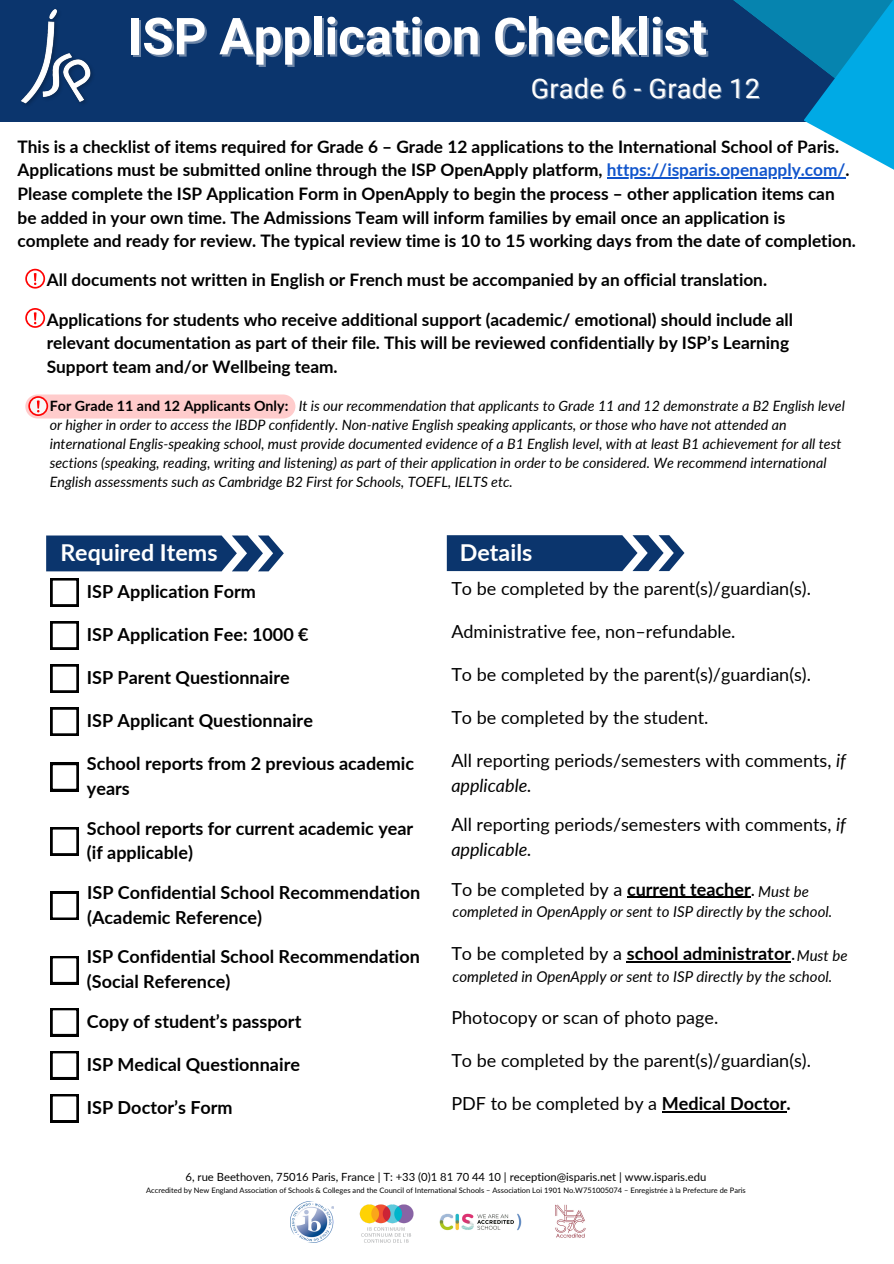
<style>
.page{position:relative;width:894px;height:1264px;background:#fff}
.page>*{position:absolute;margin:0;border:0;box-sizing:border-box;transform-origin:0 0}
.t1{font:700 51px "Roboto";color:#fff}
.t2{font:27px "Roboto";letter-spacing:.015em;color:#fff}
.t3{font:700 23.25px "Lato";color:#fff}
.t4{font:18px/24.8px "Lato";color:#000}
.t5{font:700 18px/24.8px "Lato";color:#000}
.t6{font:700 17.25px/23.7px "Lato";color:#000}
.t7{font:italic 15px/20.2px "Lato";color:#000}
.t8{font:italic 14.25px/19.2px "Lato";color:#000}
.t9{font:11.25px "Lato";color:#000}
.t10{font:7.5px "Lato";color:#000}
.s1{color:#15c}
.s2{font-weight:700;font-style:normal}
.s3{font-style:italic}
.s4{font-weight:700}
.s5{font-weight:400}
</style>
<div class="page">
<div style="left:0;top:0;width:893px;height:121px;background:#0b356d"></div>
<img style="left:21px;top:9px;width:72px;height:96px">
<svg style="left:701px;top:0;width:102px;height:179px"></svg>
<svg style="left:803px;top:0;width:90px;height:179px"></svg>
<svg style="left:50px;top:578px;width:29px;height:28px"></svg>
<svg style="left:50px;top:621px;width:29px;height:28px"></svg>
<svg style="left:50px;top:664px;width:29px;height:28px"></svg>
<svg style="left:50px;top:707px;width:29px;height:28px"></svg>
<svg style="left:50px;top:1008px;width:29px;height:28px"></svg>
<svg style="left:50px;top:1094px;width:29px;height:28px"></svg>
<hr style="left:661px;top:1111px;width:125px;height:1px;background:#000">
<svg style="left:50px;top:1051px;width:29px;height:28px"></svg>
<svg style="left:50px;top:891px;width:29px;height:28px"></svg>
<hr style="left:627px;top:896px;width:123px;height:1px;background:#000">
<svg style="left:50px;top:763px;width:29px;height:28px"></svg>
<svg style="left:50px;top:827px;width:29px;height:28px"></svg>
<img style="left:290px;top:1201px;width:43px;height:41px">
<img style="left:439px;top:1213px;width:83px;height:18px">
<img style="left:555px;top:1204px;width:31px;height:34px">
<img style="left:359px;top:1204px;width:55px;height:39px">
<div style="left:25px;top:394px;width:270px;height:24px;background:#fcc;border-radius:12px"></div>
<svg style="left:28px;top:396px;width:20px;height:20px"></svg>
<hr style="left:606px;top:177px;width:239px;height:1px;background:#15c">
<svg style="left:46px;top:535px;width:238px;height:36px;background:#2a4f7f"></svg>
<svg style="left:446px;top:535px;width:238px;height:36px;background:#294e7f"></svg>
<svg style="left:25px;top:269px;width:20px;height:19px"></svg>
<svg style="left:25px;top:308px;width:20px;height:20px"></svg>
<svg style="left:50px;top:956px;width:29px;height:28px"></svg>
<hr style="left:626px;top:961px;width:164px;height:1px;background:#000">
<p class="t1" style="left:127px;top:7px;width:581px">ISP Application Checklist</p>
<p class="t2" style="left:530px;top:73px;width:230px">Grade 6 - Grade 12</p>
<p class="t6" style="left:18px;top:134px;width:839px">This is a checklist of items required for Grade 6 – Grade 12 applications to the International School of Paris.<br>Applications must be submitted online through the ISP OpenApply platform, <span class="s1">https://isparis.openapply.com/</span>.<br>Please complete the ISP Application Form in OpenApply to begin the process – other application items can be added in your own time. The Admissions Team will inform families by email once an application is complete and ready for review. The typical review time is 10 to 15 working days from the date of completion.</p>
<p class="t6" style="left:47px;top:268px;width:721px">All documents not written in English or French must be accompanied by an official translation.</p>
<p class="t6" style="left:47px;top:307px;width:747px">Applications for students who receive additional support (academic/ emotional) should include all relevant documentation as part of their file. This will be reviewed confidentially by ISP’s Learning<br>Support team and/or Wellbeing team.</p>
<p class="t8" style="left:50px;top:396px;width:796px"><span class="s2">For Grade 11 and 12 Applicants Only:</span> It is our recommendation that applicants to Grade 11 and 12 demonstrate a B2 English level or higher in order to access the IBDP confidently. Non-native English speaking applicants, or those who have not attended an international Englis-speaking school, must provide documented evidence of a B1 English level, with at least B1 achievement for all test sections (speaking, reading, writing and listening) as part of their application in order to be considered. We recommend international English assessments such as Cambridge B2 First for Schools, TOEFL, IELTS etc.</p>
<p class="t3" style="left:60px;top:537px;width:159px">Required Items</p>
<p class="t3" style="left:459px;top:537px;width:74px">Details</p>
<p class="t5" style="left:87px;top:578px;width:170px">ISP Application Form</p>
<p class="t4" style="left:451px;top:575px;width:361px">To be completed by the parent(s)/guardian(s).</p>
<p class="t5" style="left:87px;top:621px;width:223px">ISP Application Fee: 1000 €</p>
<p class="t4" style="left:451px;top:618px;width:285px">Administrative fee, non–refundable.</p>
<p class="t5" style="left:87px;top:664px;width:204px">ISP Parent Questionnaire</p>
<p class="t4" style="left:451px;top:661px;width:361px">To be completed by the parent(s)/guardian(s).</p>
<p class="t5" style="left:87px;top:707px;width:227px">ISP Applicant Questionnaire</p>
<p class="t4" style="left:451px;top:704px;width:258px">To be completed by the student.</p>
<p class="t5" style="left:87px;top:751px;width:329px">School reports from 2 previous academic years</p>
<p class="t4" style="left:451px;top:747px;width:396px">All reporting periods/semesters with comments, <span class="s3">if applicable.</span></p>
<p class="t5" style="left:87px;top:815px;width:328px">School reports for current academic year (if applicable)</p>
<p class="t4" style="left:451px;top:811px;width:396px">All reporting periods/semesters with comments, <span class="s3">if applicable.</span></p>
<p class="t5" style="left:87px;top:879px;width:334px">ISP Confidential School Recommendation (Academic Reference)</p>
<p class="t4" style="left:451px;top:876px;width:305px">To be completed by a <span class="s4">current teacher</span>.</p>
<p class="t7" style="left:452px;top:881px;width:381px;text-indent:305px">Must be completed in OpenApply or sent to ISP directly by the school.</p>
<p class="t5" style="left:87px;top:944px;width:334px">ISP Confidential School Recommendation</p>
<p class="t5" style="left:87px;top:968px;width:145px">(Social Reference)</p>
<p class="t5" style="left:451px;top:940px;width:345px"><span class="s5">To be completed by a</span> school administrator<span class="s5">.</span></p>
<p class="t7" style="left:452px;top:945px;width:396px;text-indent:344px">Must be completed in OpenApply or sent to ISP directly by the school.</p>
<p class="t5" style="left:87px;top:1008px;width:216px">Copy of student’s passport</p>
<p class="t4" style="left:451px;top:1004px;width:268px">Photocopy or scan of photo page.</p>
<p class="t5" style="left:87px;top:1051px;width:214px">ISP Medical Questionnaire</p>
<p class="t4" style="left:451px;top:1047px;width:361px">To be completed by the parent(s)/guardian(s).</p>
<p class="t5" style="left:87px;top:1094px;width:147px">ISP Doctor’s Form</p>
<p class="t4" style="left:451px;top:1091px;width:341px">PDF to be completed by a <span class="s4">Medical Doctor.</span></p>
<p class="t9" style="left:185px;top:1170px;width:522px">6, rue Beethoven, 75016 Paris, France | T: +33 (0)1 81 70 44 10 | reception@isparis.net | www.isparis.edu</p>
<p class="t10" style="left:146px;top:1185px;width:601px">Accredited by New England Association of Schools &amp; Colleges and the Council of International Schools – Association Loi 1901 No.W751005074 – Enregistrée à la Prefecture de Paris</p>
</div>
